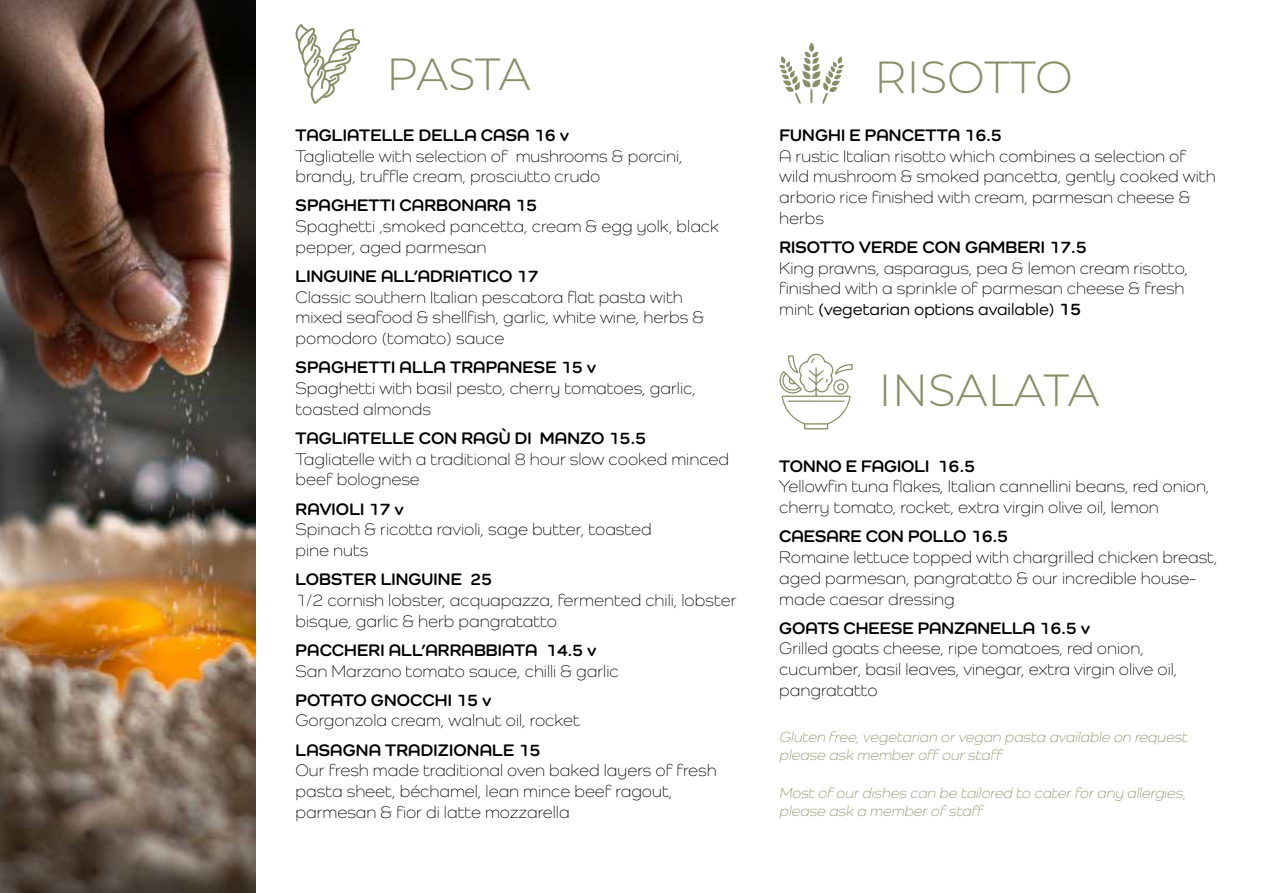
<style>
.page{position:relative;width:1263px;height:893px;background:#fff}
.page>*{position:absolute;margin:0;border:0;box-sizing:border-box;transform-origin:0 0}
.t1{font:300 45px "Montserrat";color:#8a8e67}
.t2{font:300 17.25px/20.7px "Como";color:#000}
.t3{font:700 17.25px "Como";letter-spacing:.01em;color:#000}
.t4{font:italic 300 15px/18px "Como";color:#8a8e67}
.s1{font-weight:500}
.s2{font-weight:700}
</style>
<div class="page">
<img style="left:0;top:0;width:255px;height:893px">
<svg style="left:295px;top:24px;width:65px;height:80px"></svg>
<svg style="left:779px;top:43px;width:65px;height:61px"></svg>
<svg style="left:779px;top:354px;width:74px;height:75px"></svg>
<h1 class="t1" style="left:386px;top:43px;width:146px">PASTA</h1>
<p class="t3" style="left:296px;top:124px;width:275px">TAGLIATELLE DELLA CASA 16 v</p>
<p class="t2" style="left:296px;top:145px;width:389px">Tagliatelle with selection of mushrooms &amp; porcini, brandy, truffle cream, prosciutto crudo</p>
<p class="t3" style="left:296px;top:195px;width:243px">SPAGHETTI CARBONARA 15</p>
<p class="t2" style="left:296px;top:216px;width:425px">Spaghetti ,smoked pancetta, cream &amp; egg yolk, black pepper, aged parmesan</p>
<p class="t3" style="left:296px;top:266px;width:245px">LINGUINE ALL’ADRIATICO 17</p>
<p class="t2" style="left:296px;top:286px;width:410px">Classic southern Italian pescatora flat pasta with mixed seafood &amp; shellfish, garlic, white wine, herbs &amp; pomodoro (tomato) sauce</p>
<p class="t3" style="left:296px;top:357px;width:302px">SPAGHETTI ALLA TRAPANESE 15 v</p>
<p class="t2" style="left:296px;top:378px;width:402px">Spaghetti with basil pesto, cherry tomatoes, garlic, toasted almonds</p>
<p class="t3" style="left:296px;top:428px;width:352px">TAGLIATELLE CON RAGÙ DI MANZO 15.5</p>
<p class="t2" style="left:296px;top:448px;width:435px">Tagliatelle with a traditional 8 hour slow cooked minced beef bolognese</p>
<p class="t3" style="left:296px;top:498px;width:109px">RAVIOLI 17 v</p>
<p class="t2" style="left:296px;top:519px;width:358px">Spinach &amp; ricotta ravioli, sage butter, toasted pine nuts</p>
<p class="t3" style="left:296px;top:569px;width:198px">LOBSTER LINGUINE 25</p>
<p class="t2" style="left:296px;top:589px;width:442px">1/2 cornish lobster, acquapazza, fermented chili, lobster bisque, garlic &amp; herb pangratatto</p>
<p class="t3" style="left:296px;top:639px;width:302px">PACCHERI ALL’ARRABBIATA 14.5 v</p>
<p class="t2" style="left:296px;top:660px;width:325px">San Marzano tomato sauce, chilli &amp; garlic</p>
<p class="t3" style="left:296px;top:689px;width:197px">POTATO GNOCCHI 15 v</p>
<p class="t2" style="left:296px;top:710px;width:286px">Gorgonzola cream, walnut oil, rocket</p>
<p class="t3" style="left:296px;top:739px;width:246px">LASAGNA TRADIZIONALE 15</p>
<p class="t2" style="left:296px;top:760px;width:423px">Our fresh made traditional oven baked layers of fresh pasta sheet, béchamel, lean mince beef ragout, parmesan &amp; fior di latte mozzarella</p>
<h1 class="t1" style="left:874px;top:47px;width:200px">RISOTTO</h1>
<p class="t3" style="left:779px;top:124px;width:224px">FUNGHI E PANCETTA 16.5</p>
<p class="t2" style="left:779px;top:145px;width:438px">A rustic Italian risotto which combines a selection of wild mushroom &amp; smoked pancetta, gently cooked with arborio rice finished with cream, parmesan cheese &amp; herbs</p>
<p class="t3" style="left:779px;top:236px;width:309px">RISOTTO VERDE CON GAMBERI 17.5</p>
<p class="t2" style="left:779px;top:257px;width:410px">King prawns, asparagus, pea &amp; lemon cream risotto, finished with a sprinkle of parmesan cheese &amp; fresh mint <span class="s1">(vegetarian options available)</span> <span class="s2">15</span></p>
<h1 class="t1" style="left:878px;top:360px;width:223px">INSALATA</h1>
<p class="t3" style="left:779px;top:455px;width:197px">TONNO E FAGIOLI 16.5</p>
<p class="t2" style="left:779px;top:476px;width:432px">Yellowfin tuna flakes, Italian cannellini beans, red onion, cherry tomato, rocket, extra virgin olive oil, lemon</p>
<p class="t3" style="left:779px;top:526px;width:231px">CAESARE CON POLLO 16.5</p>
<p class="t2" style="left:779px;top:547px;width:440px">Romaine lettuce topped with chargrilled chicken breast, aged parmesan, pangratatto &amp; our incredible house&shy;made caesar dressing</p>
<p class="t3" style="left:779px;top:617px;width:312px">GOATS CHEESE PANZANELLA 16.5 v</p>
<p class="t2" style="left:779px;top:638px;width:400px">Grilled goats cheese, ripe tomatoes, red onion, cucumber, basil leaves, vinegar, extra virgin olive oil, pangratatto</p>
<p class="t4" style="left:779px;top:728px;width:413px">Gluten free,vegetarian orvegan pasta available on request please ask memberoff ourstaff</p>
<p class="t4" style="left:779px;top:783px;width:411px">Most of ourdishes can be tailored to caterforany allergies, please ask a memberof staff</p>
</div>
